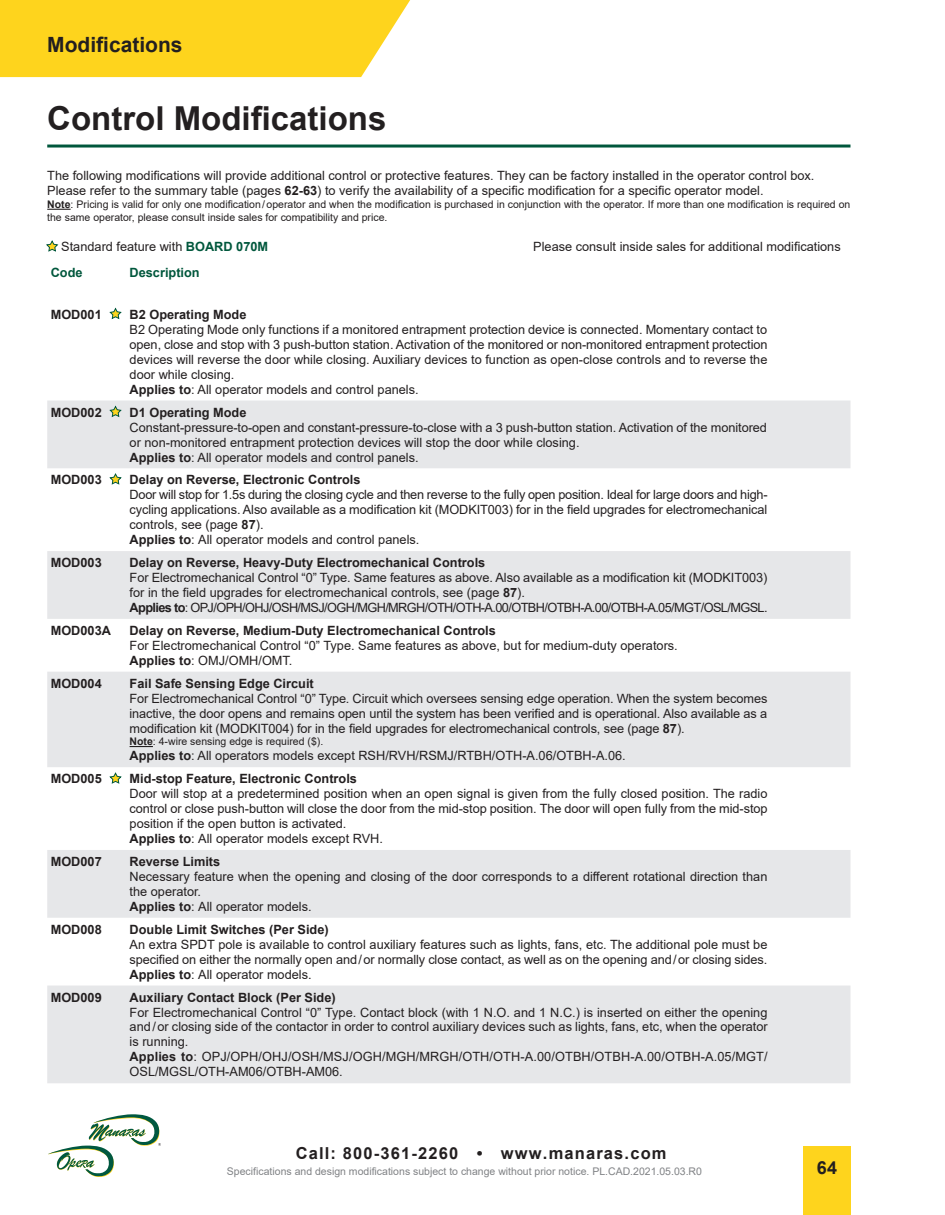
<style>
.page{position:relative;width:945px;height:1215px;background:#fff}
.page>*{position:absolute;margin:0;border:0;box-sizing:border-box;transform-origin:0 0}
.t1{font:700 33px "Arial";color:#231f20}
.t2{font:700 21px "Arial";color:#231f20}
.t3{font:700 18px "Arial";color:#231f20}
.t4{font:700 16.5px "Arial";letter-spacing:.07em;color:#231f20}
.t5{font:12.75px/15px "Arial";color:#231f20}
.t6{font:700 12.75px "Arial";color:#231f20}
.t7{font:700 12.75px "Arial";color:#00573c}
.t8{font:10.5px/12.8px "Arial";color:#231f20}
.t9{font:10.5px "Arial";color:#808285}
.s1{font-weight:700}
.s2{font-weight:700;color:#00573c}
.s3{font-style:inherit}
</style>
<div class="page">
<div style="left:804px;top:1147px;width:47px;height:68px;background:#fed41d"></div>
<hr style="left:47px;top:145px;width:803px;height:3px;background:#00573c">
<div style="left:0;top:0;width:410px;height:77px;background:#fed41d"></div>
<svg style="left:48px;top:1114px;width:113px;height:63px"></svg>
<svg style="left:47px;top:209px;width:24px;height:1px"></svg>
<svg style="left:47px;top:401px;width:803px;height:682px;fill:#e6e7e9"></svg>
<svg style="left:130px;top:746px;width:23px;height:1px"></svg>
<svg style="left:109px;top:308px;width:13px;height:12px"></svg>
<svg style="left:109px;top:406px;width:13px;height:12px"></svg>
<svg style="left:109px;top:473px;width:13px;height:12px"></svg>
<svg style="left:109px;top:772px;width:13px;height:12px"></svg>
<svg style="left:46px;top:240px;width:13px;height:12px"></svg>
<h2 class="t2" style="left:47px;top:30px;width:137px">Modifications</h2>
<h1 class="t1" style="left:47px;top:95px;width:341px">Control Modifications</h1>
<p class="t5" style="left:47px;top:168px;width:769px">The following modifications will provide additional control or protective features. They can be factory installed in the operator control box.<br>Please refer to the summary table (pages <span class="s1">62-63</span>) to verify the availability of a specific modification for a specific operator model.</p>
<p class="t8" style="left:47px;top:198px;width:805px"><span class="s1">Note</span>: Pricing is valid for only one modification/operator and when the modification is purchased in conjunction with the operator. If more than one modification is required on the same operator, please consult inside sales for compatibility and price.</p>
<p class="t5" style="left:61px;top:239px;width:208px">Standard feature with <span class="s2">BOARD 070M</span></p>
<p class="t5" style="left:533px;top:239px;width:309px">Please consult inside sales for additional modifications</p>
<p class="t7" style="left:51px;top:264px;width:33px">Code</p>
<p class="t7" style="left:130px;top:264px;width:72px">Description</p>
<p class="t6" style="left:51px;top:305px;width:53px">MOD001</p>
<p class="t6" style="left:130px;top:305px;width:118px">B2 Operating Mode</p>
<p class="t5" style="left:130px;top:322px;width:639px">B2 Operating Mode only functions if a monitored entrapment protection device is connected. Momentary contact to open, close and stop with 3 push-button station. Activation of the monitored or non-monitored entrapment protection devices will reverse the door while closing. Auxiliary devices to function as open-close controls and to reverse the door while closing.<br><span class="s1">Applies to</span>: All operator models and control panels.</p>
<p class="t6" style="left:51px;top:403px;width:53px">MOD002</p>
<p class="t6" style="left:130px;top:403px;width:118px">D1 Operating Mode</p>
<p class="t5" style="left:130px;top:419px;width:639px">Constant-pressure-to-open and constant-pressure-to-close with a 3 push-button station. Activation of the monitored or non-monitored entrapment protection devices will stop the door while closing.<br><span class="s1">Applies to</span>: All operator models and control panels.</p>
<p class="t6" style="left:51px;top:471px;width:53px">MOD003</p>
<p class="t6" style="left:130px;top:471px;width:232px">Delay on Reverse, Electronic Controls</p>
<p class="t5" style="left:130px;top:487px;width:640px">Door will stop for 1.5s during the closing cycle and then reverse to the fully open position. Ideal for large doors and high&shy;cycling applications. Also available as a modification kit (MODKIT003) for in the field upgrades for electromechanical controls, see (page <span class="s1">87</span>).<br><span class="s1">Applies to</span>: All operator models and control panels.</p>
<p class="t6" style="left:51px;top:554px;width:53px">MOD003</p>
<p class="t6" style="left:130px;top:554px;width:357px">Delay on Reverse, Heavy-Duty Electromechanical Controls</p>
<p class="t5" style="left:130px;top:570px;width:640px">For Electromechanical Control “0” Type. Same features as above. Also available as a modification kit (MODKIT003) for in the field upgrades for electromechanical controls, see (page <span class="s1">87</span>).<br><span class="s1">Applies to</span>: OPJ/OPH/OHJ/OSH/MSJ/OGH/MGH/MRGH/OTH/OTH-A.00/OTBH/OTBH-A.00/OTBH-A.05/MGT/OSL/MGSL.</p>
<p class="t6" style="left:51px;top:621px;width:62px">MOD003A</p>
<p class="t6" style="left:130px;top:621px;width:368px">Delay on Reverse, Medium-Duty Electromechanical Controls</p>
<p class="t5" style="left:130px;top:638px;width:550px">For Electromechanical Control “0” Type. Same features as above, but for medium-duty operators.<br><span class="s1">Applies to</span>: OMJ/OMH/OMT.</p>
<p class="t6" style="left:51px;top:674px;width:53px">MOD004</p>
<p class="t6" style="left:130px;top:674px;width:186px">Fail Safe Sensing Edge Circuit</p>
<p class="t5" style="left:130px;top:691px;width:639px;text-align:justify">For Electromechanical Control “0” Type. Circuit which oversees sensing edge operation. When the system becomes inactive, the door opens and remains open until the system has been verified and is operational. Also available as a modification kit (MODKIT004) for in the field upgrades for electromechanical controls, see (page <span class="s1">87</span>).</p>
<p class="t8" style="left:130px;top:735px;width:195px"><span class="s1">Note</span>: 4-wire sensing edge is required ($).</p>
<p class="t5" style="left:130px;top:748px;width:498px"><span class="s1">Applies to</span>: All operators models except RSH/RVH/RSMJ/RTBH/OTH-A.06/OTBH-A.06.</p>
<p class="t6" style="left:51px;top:770px;width:53px">MOD005</p>
<p class="t6" style="left:130px;top:770px;width:229px">Mid-stop Feature, Electronic Controls</p>
<p class="t5" style="left:130px;top:786px;width:640px">Door will stop at a predetermined position when an open signal is given from the fully closed position. The radio control or close push-button will close the door from the mid-stop position. The door will open fully from the mid-stop position if the open button is activated.<br><span class="s1">Applies to</span>: All operator models except RVH.</p>
<p class="t6" style="left:51px;top:853px;width:53px">MOD007</p>
<p class="t6" style="left:130px;top:853px;width:92px">Reverse Limits</p>
<p class="t5" style="left:130px;top:869px;width:639px">Necessary feature when the opening and closing of the door corresponds to a different rotational direction than the operator.<br><span class="s1">Applies to</span>: All operator models.</p>
<p class="t6" style="left:51px;top:920px;width:53px">MOD008</p>
<p class="t6" style="left:130px;top:920px;width:201px">Double Limit Switches (Per Side)</p>
<p class="t5" style="left:130px;top:937px;width:639px;text-align:justify">An extra SPDT pole is available to control auxiliary features such as lights, fans, etc. The additional pole must be specified on either the normally open and/or normally close contact, as well as on the opening and/or closing sides.<br><span class="s1">Applies to</span>: All operator models.</p>
<p class="t6" style="left:51px;top:988px;width:53px">MOD009</p>
<p class="t6" style="left:130px;top:988px;width:208px">Auxiliary Contact Block (Per Side)</p>
<p class="t5" style="left:130px;top:1004px;width:640px">For Electromechanical Control “0” Type. Contact block (with 1 N.O. and 1 N.C.) is inserted on either the opening and/or closing side of the contactor in order to control auxiliary devices such as lights, fans, etc, when the operator is running.<br><span class="s1">Applies to</span>: OPJ/OPH/OHJ/OSH/MSJ/OGH/MGH/MRGH/OTH/OTH-A.00/OTBH/OTBH-A.00/OTBH-A.05/MGT/ OSL/MGSL/OTH-AM06/OTBH-AM06.</p>
<p class="t4" style="left:296px;top:1141px;width:372px">Call: 800-361-2260 • www.manaras.com</p>
<p class="t9" style="left:227px;top:1164px;width:477px">Speci<span class="s3">f</span>ications and design modi<span class="s3">f</span>ications subject to change without prior notice. PL.CAD.2021.05.03.R0</p>
<h3 class="t3" style="left:817px;top:1155px;width:22px">64</h3>
</div>
